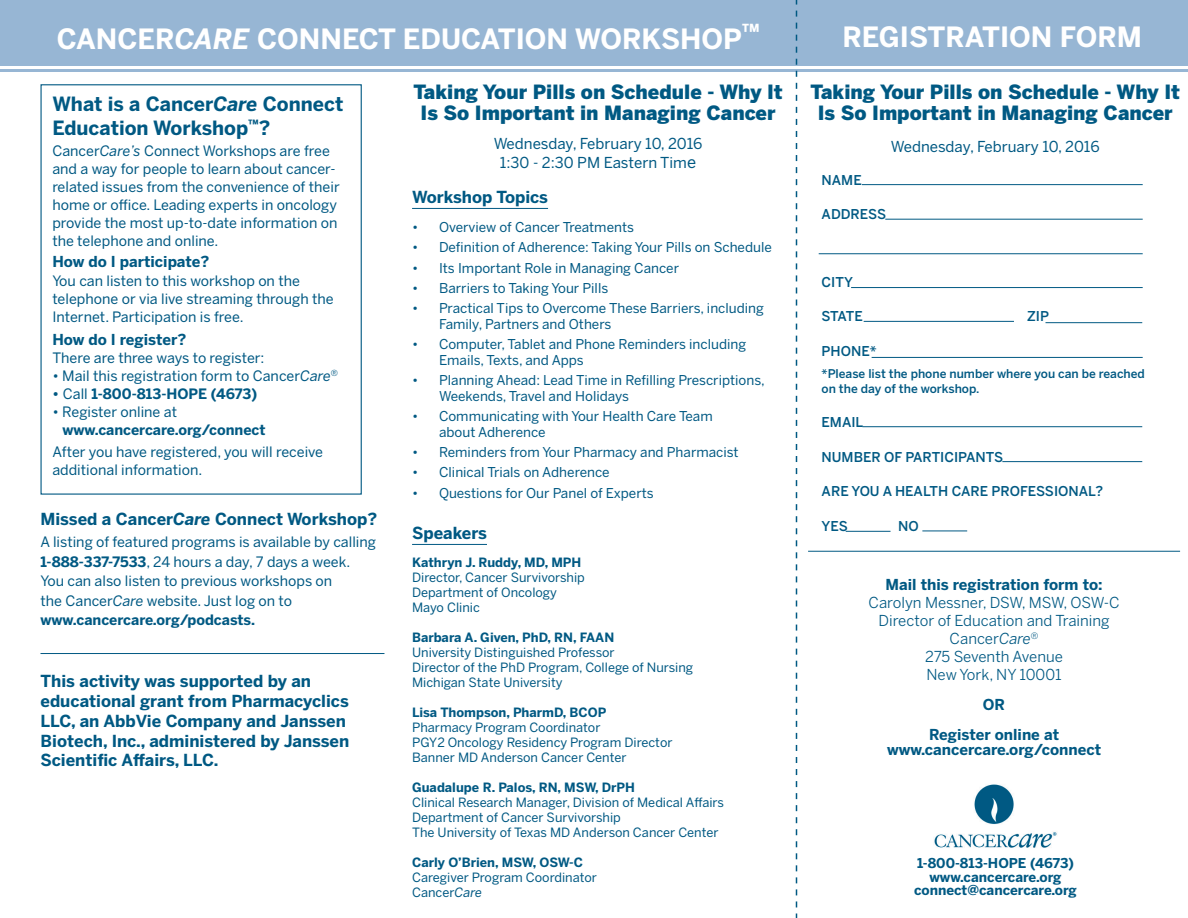
<style>
.page{position:relative;width:1188px;height:918px;background:#fff}
.page>*{position:absolute;margin:0;border:0;box-sizing:border-box;transform-origin:0 0}
.t1{font:700 27.75px "Benton Sans";color:#fff}
.About_Cancer_Care_Re{font:900 19.5px/21px "Benton Sans";color:#005983;text-align:center}
.t2{font:700 19.5px/24px "Benton Sans";color:#005983}
.t3{font:700 16.5px/19.8px "Benton Sans";color:#005983}
.t4{font:700 15px "Benton Sans";color:#005983}
.t5{font:15px "Benton Sans";color:#005983}
.Paragraph_Style_1{font:15px/19.5px "Benton Sans";color:#005983;text-align:center}
.t6{font:14.25px/18px "Benton Sans";color:#005983}
.t7{font:700 14.25px/18px "Benton Sans";color:#005983}
.t8{font:13.5px/15.8px "Benton Sans";color:#005983}
.About_Cancer_Care_Re-2{font:500 13.5px "Benton Sans";color:#005983}
.t9{font:700 13.5px "Benton Sans";color:#005983}
.t10{font:12.75px/15px "Benton Sans";color:#005983}
.About_Cancer_Care_Re-3{font:500 12px/15px "Benton Sans";color:#005983}
.s1{font-style:italic}
.s2{font-weight:400}
.s3{font-weight:700}
.s4{font-size:16.5px}
</style>
<div class="page">
<div style="left:0;top:0;width:1188px;height:66px;background:#97b6d4"></div>
<hr style="left:0;top:69px;width:1188px;height:3px;background:#97b6d4">
<svg style="left:796px;top:0;width:1px;height:918px"></svg>
<hr style="left:40px;top:653px;width:344px;height:1px;background:#005983">
<hr style="left:412px;top:208px;width:136px;height:1px;background:#005983">
<hr style="left:412px;top:544px;width:75px;height:1px;background:#005983">
<hr style="left:808px;top:551px;width:372px;height:1px;background:#005983">
<hr style="left:862px;top:184px;width:281px;height:1px;background:#005983">
<hr style="left:885px;top:219px;width:258px;height:1px;background:#005983">
<hr style="left:851px;top:287px;width:292px;height:1px;background:#005983">
<hr style="left:864px;top:321px;width:150px;height:1px;background:#005983">
<hr style="left:1046px;top:322px;width:96px;height:1px;background:#005983">
<hr style="left:872px;top:357px;width:271px;height:1px;background:#005983">
<hr style="left:819px;top:253px;width:324px;height:1px;background:#005983">
<hr style="left:1002px;top:461px;width:140px;height:1px;background:#005983">
<hr style="left:862px;top:426px;width:280px;height:1px;background:#005983">
<hr style="left:922px;top:531px;width:45px;height:1px;background:#005983">
<hr style="left:846px;top:531px;width:45px;height:1px;background:#005983">
<img style="left:934px;top:784px;width:123px;height:64px">
<p class="t1" style="left:57px;top:22px;width:705px">CANCER<span class="s1">CARE</span> CONNECT EDUCATION WORKSHOP<sup>™</sup></p>
<p class="t1" style="left:842px;top:20px;width:301px">REGISTRATION FORM</p>
<p class="t2" style="left:52px;top:92px;width:292px">What is a Cancer<span class="s1">Care</span> Connect<br>Education Workshop<sup>™</sup>?</p>
<p class="t6" style="left:52px;top:142px;width:289px">Cancer<span class="s1">Care’s</span> Connect Workshops are free and a way for people to learn about cancer&shy;related issues from the convenience of their home or office. Leading experts in oncology provide the most up-to-date information on the telephone and online.</p>
<p class="t4" style="left:52px;top:253px;width:159px">How do I participate?</p>
<p class="t6" style="left:52px;top:272px;width:283px">You can listen to this workshop on the telephone or via live streaming through the<br>Internet. Participation is free.</p>
<p class="t4" style="left:52px;top:331px;width:136px">How do I register?</p>
<p class="t6" style="left:52px;top:349px;width:214px">There are three ways to register:</p>
<p class="t6" style="left:52px;top:367px;width:287px">• Mail this registration form to Cancer<span class="s1">Care</span><sup>®</sup></p>
<p class="t7" style="left:52px;top:385px;width:206px">• <span class="s2">Call</span> 1-800-813-HOPE (4673)</p>
<p class="t7" style="left:62px;top:403px;width:205px;text-indent:-10px"><span class="s2">• Register online at </span>www.cancercare.org/connect</p>
<p class="t6" style="left:52px;top:443px;width:272px">After you have registered, you will receive additional information.</p>
<p class="t3" style="left:40px;top:509px;width:338px">Missed a Cancer<span class="s1">Care</span> Connect Workshop?</p>
<p class="t6" style="left:40px;top:532px;width:337px;line-height:19.5px">A listing of featured programs is available by calling <span class="s3">1-888-337-7533</span>, 24 hours a day, 7 days a week.<br>You can also listen to previous workshops on<br>the Cancer<span class="s1">Care</span> website. Just log on to <span class="s3">www.cancercare.org/podcasts.</span></p>
<p class="t3" style="left:40px;top:671px;width:310px">This activity was supported by an educational grant from Pharmacyclics LLC, an AbbVie Company and Janssen Biotech, Inc., administered by Janssen Scientific Affairs, LLC.</p>
<p class="About_Cancer_Care_Re" style="left:413px;top:81px;width:371px">Taking Your Pills on Schedule - Why It<br>Is So Important in Managing Cancer</p>
<p class="Paragraph_Style_1" style="left:494px;top:133px;width:210px">Wednesday, February 10, 2016<br>1:30 - 2:30 PM Eastern Tim<span class="s4">e</span></p>
<p class="t3" style="left:412px;top:187px;width:137px">Workshop Topics</p>
<p class="t8" style="left:412px;top:219px;width:223px">• Overview of Cancer Treatments</p>
<p class="t8" style="left:412px;top:239px;width:361px">• Definition of Adherence: Taking Your Pills on Schedule</p>
<p class="t8" style="left:412px;top:260px;width:269px">• Its Important Role in Managing Cancer</p>
<p class="t8" style="left:412px;top:280px;width:198px">• Barriers to Taking Your Pills</p>
<p class="t8" style="left:439px;top:300px;width:326px;text-indent:-27px">• Practical Tips to Overcome These Barriers, including<br>Family, Partners and Others</p>
<p class="t8" style="left:439px;top:336px;width:309px;text-indent:-27px">• Computer, Tablet and Phone Reminders including<br>Emails, Texts, and Apps</p>
<p class="t8" style="left:439px;top:372px;width:327px;text-indent:-27px">• Planning Ahead: Lead Time in Refilling Prescriptions,<br>Weekends, Travel and Holidays</p>
<p class="t8" style="left:439px;top:408px;width:275px;text-indent:-27px">• Communicating with Your Health Care Team about Adherence</p>
<p class="t8" style="left:412px;top:444px;width:328px">• Reminders from Your Pharmacy and Pharmacist</p>
<p class="t8" style="left:412px;top:464px;width:199px">• Clinical Trials on Adherence</p>
<p class="t8" style="left:412px;top:485px;width:243px">• Questions for Our Panel of Experts</p>
<p class="t3" style="left:412px;top:523px;width:76px">Speakers</p>
<p class="t10" style="left:412px;top:555px;width:174px"><span class="s3">Kathryn J. Ruddy, MD, MPH<br></span>Director, Cancer Survivorship<br>Department of Oncology<br>Mayo Clinic</p>
<p class="t10" style="left:412px;top:630px;width:283px"><span class="s3">Barbara A. Given, PhD, RN, FAAN<br></span>University Distinguished Professor<br>Director of the PhD Program, College of Nursing Michigan State University</p>
<p class="t10" style="left:412px;top:705px;width:262px"><span class="s3">Lisa Thompson, PharmD, BCOP<br></span>Pharmacy Program Coordinator<br>PGY2 Oncology Residency Program Director Banner MD Anderson Cancer Center</p>
<p class="t10" style="left:412px;top:780px;width:313px"><span class="s3">Guadalupe R. Palos, RN, MSW, DrPH<br></span>Clinical Research Manager, Division of Medical Affairs Department of Cancer Survivorship<br>The University of Texas MD Anderson Cancer Center</p>
<p class="t10" style="left:412px;top:855px;width:186px"><span class="s3">Carly O’Brien, MSW, OSW-C<br></span>Caregiver Program Coordinator<br>Cancer<span class="s1">Care</span></p>
<p class="About_Cancer_Care_Re" style="left:811px;top:81px;width:371px">Taking Your Pills on Schedule - Why It<br>Is So Important in Managing Cancer</p>
<p class="Paragraph_Style_1" style="left:891px;top:136px;width:210px">Wednesday, February 10, 2016</p>
<p class="About_Cancer_Care_Re-2" style="left:822px;top:172px;width:42px">NAME</p>
<p class="About_Cancer_Care_Re-2" style="left:822px;top:206px;width:66px">ADDRESS</p>
<p class="About_Cancer_Care_Re-2" style="left:822px;top:274px;width:33px">CITY</p>
<p class="About_Cancer_Care_Re-2" style="left:822px;top:308px;width:43px">STATE</p>
<p class="About_Cancer_Care_Re-2" style="left:1027px;top:308px;width:23px">ZIP</p>
<p class="About_Cancer_Care_Re-2" style="left:822px;top:343px;width:56px">PHONE*</p>
<p class="About_Cancer_Care_Re-3" style="left:822px;top:366px;width:325px">*Please list the phone number where you can be reached on the day of the workshop.</p>
<p class="About_Cancer_Care_Re-2" style="left:822px;top:414px;width:43px">EMAIL</p>
<p class="About_Cancer_Care_Re-2" style="left:822px;top:449px;width:183px">NUMBER OF PARTICIPANTS</p>
<p class="About_Cancer_Care_Re-2" style="left:822px;top:483px;width:283px">ARE YOU A HEALTH CARE PROFESSIONAL?</p>
<p class="About_Cancer_Care_Re-2" style="left:822px;top:518px;width:28px">YES</p>
<p class="About_Cancer_Care_Re-2" style="left:898px;top:518px;width:22px">NO</p>
<p class="t4" style="left:886px;top:575px;width:219px">Mail this registration form to:</p>
<p class="t5" style="left:869px;top:593px;width:253px">Carolyn Messner, DSW, MSW, OSW-C</p>
<p class="t5" style="left:879px;top:611px;width:233px">Director of Education and Training</p>
<p class="t5" style="left:950px;top:629px;width:90px">Cancer<span class="s1">Care</span><sup>®</sup></p>
<p class="t5" style="left:925px;top:647px;width:139px">275 Seventh Avenue</p>
<p class="t5" style="left:926px;top:665px;width:137px">New York, NY 10001</p>
<p class="t4" style="left:983px;top:695px;width:24px">OR</p>
<p class="t4" style="left:929px;top:725px;width:131px">Register online at</p>
<p class="t4" style="left:887px;top:740px;width:216px">www.cancercare.org/connect</p>
<p class="t9" style="left:917px;top:855px;width:158px">1-800-813-HOPE (4673)</p>
<p class="t9" style="left:930px;top:869px;width:133px">www.cancercare.org</p>
<p class="t9" style="left:914px;top:882px;width:164px">connect@cancercare.org</p>
</div>
